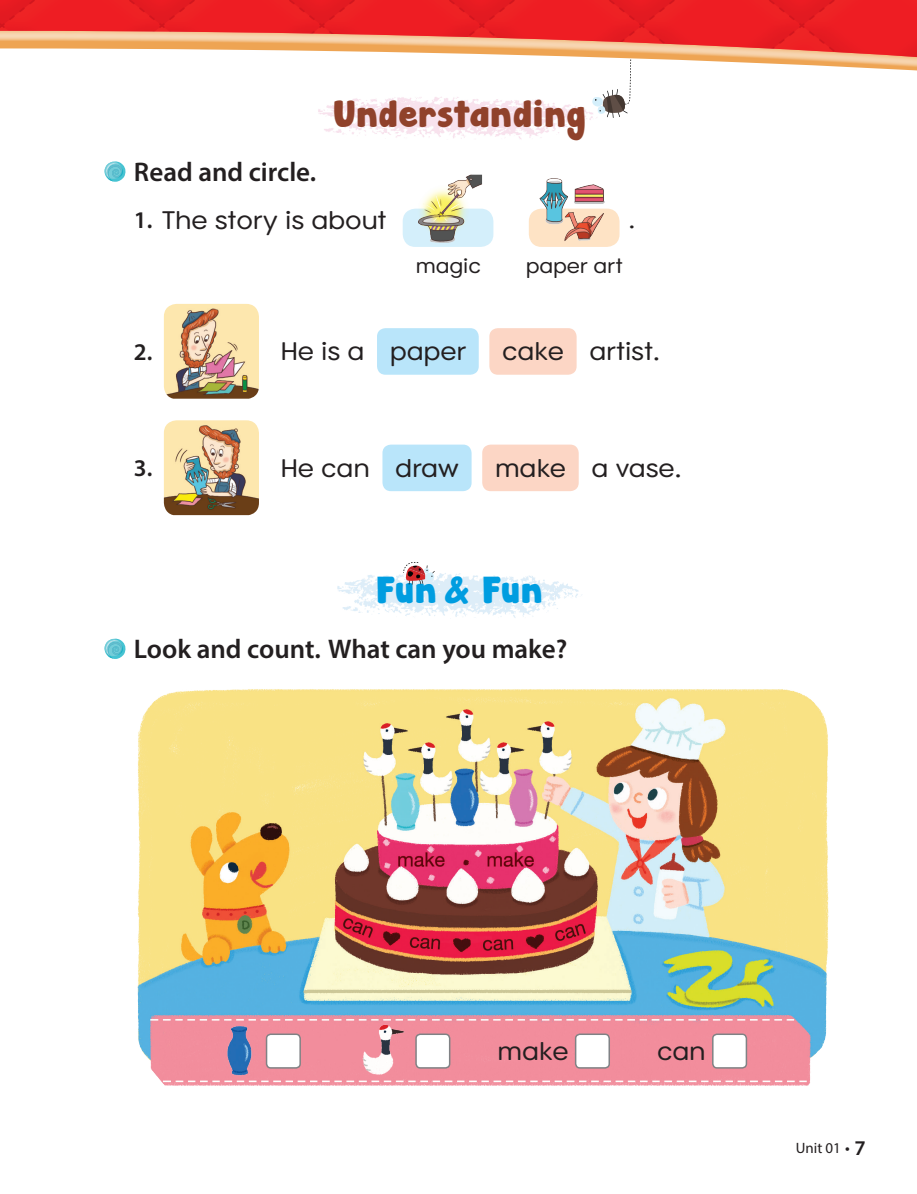
<style>
.page{position:relative;width:917px;height:1194px;background:#fff}
.page>*{position:absolute;margin:0;border:0;box-sizing:border-box;transform-origin:0 0}
.t1{font:33px "Janda Manatee Solid";letter-spacing:.05em;color:#90422b;scale:1.1 1}
.t2{font:33px "Janda Manatee Solid";letter-spacing:.03em;color:#009de0;scale:1.1 1}
.t3{font:600 27px "Myriad Pro";color:#231f20}
.t4{font:24px "EFUTURE4 L";color:#231f20}
.t5{font:600 24px "Myriad Pro";color:#231f20}
.t6{font:22.5px "EFUTURE4 L";color:#231f20}
.t7{font:19.5px "EFUTURE4 L";color:#231f20}
.t8{font:15px "Myriad Pro";color:#231f20}
.s1{font-family:"Myriad Pro";font-weight:600}
.s2{font-weight:600}
.s3{font-weight:600;font-size:21px}
</style>
<div class="page">
<img style="left:0;top:0;width:917px;height:20px">
<div style="left:0;top:20px;width:917px;height:234px;background:#fff;opacity:.75"></div>
<svg style="left:0;top:48px;width:917px;height:206px"></svg>
<img style="left:305px;top:89px;width:307px;height:58px">
<svg style="left:592px;top:59px;width:39px;height:59px"></svg>
<svg style="left:104px;top:160px;width:22px;height:22px"></svg>
<img style="left:164px;top:420px;width:95px;height:95px">
<img style="left:164px;top:304px;width:95px;height:94px">
<div style="left:529px;top:208px;width:90px;height:39px;background:#fee3c5;border-radius:13px"></div>
<img style="left:403px;top:168px;width:93px;height:79px">
<svg style="left:104px;top:638px;width:22px;height:21px"></svg>
<img style="left:337px;top:573px;width:245px;height:45px">
<svg style="left:403px;top:562px;width:32px;height:22px"></svg>
<img style="left:137px;top:689px;width:692px;height:397px">
<div style="left:575px;top:1034px;width:34px;height:33px;background:#fff;border-radius:4px"></div>
<div style="left:575px;top:1033px;width:35px;height:35px;border:2px solid #808285;border-radius:4px"></div>
<div style="left:712px;top:1034px;width:34px;height:33px;background:#fff;border-radius:4px"></div>
<div style="left:712px;top:1033px;width:35px;height:35px;border:2px solid #808285;border-radius:4px"></div>
<div style="left:266px;top:1034px;width:34px;height:33px;background:#fff;border-radius:4px"></div>
<div style="left:266px;top:1033px;width:35px;height:35px;border:2px solid #808285;border-radius:4px"></div>
<img style="left:205px;top:1015px;width:64px;height:64px">
<div style="left:416px;top:1034px;width:33px;height:33px;background:#fff;border-radius:4px"></div>
<div style="left:415px;top:1033px;width:35px;height:35px;border:2px solid #808285;border-radius:4px"></div>
<img style="left:348px;top:1014px;width:68px;height:70px">
<img style="left:533px;top:175px;width:81px;height:70px">
<div style="left:377px;top:328px;width:102px;height:46px;background:#b9e5fa;border-radius:9px"></div>
<div style="left:382px;top:444px;width:89px;height:47px;background:#b9e5fa;border-radius:9px"></div>
<div style="left:489px;top:328px;width:87px;height:46px;background:#fcd6c5;border-radius:9px"></div>
<div style="left:482px;top:444px;width:96px;height:47px;background:#fcd6c5;border-radius:9px"></div>
<h1 class="t1" style="left:333px;top:91px;width:230px">Understanding</h1>
<p class="t3" style="left:134px;top:154px;width:184px">Read and circle.</p>
<p class="t4" style="left:134px;top:209px;width:254px"><span class="s1">1.</span> The story is about</p>
<p class="t6" style="left:628px;top:209px;width:8px">.</p>
<p class="t7" style="left:416px;top:257px;width:66px">magic</p>
<p class="t7" style="left:526px;top:257px;width:98px">paper art</p>
<p class="t5" style="left:134px;top:336px;width:20px">2.</p>
<p class="t5" style="left:134px;top:452px;width:20px">3.</p>
<p class="t4" style="left:280px;top:340px;width:85px">He is a</p>
<p class="t4" style="left:390px;top:340px;width:78px">paper</p>
<p class="t4" style="left:502px;top:340px;width:63px">cake</p>
<p class="t4" style="left:589px;top:340px;width:72px">artist.</p>
<p class="t4" style="left:280px;top:456px;width:91px">He can</p>
<p class="t4" style="left:395px;top:456px;width:65px">draw</p>
<p class="t4" style="left:495px;top:456px;width:72px">make</p>
<p class="t4" style="left:591px;top:456px;width:92px">a vase.</p>
<h1 class="t2" style="left:377px;top:567px;width:152px">Fun &amp; Fun</h1>
<p class="t3" style="left:134px;top:631px;width:435px">Look and count. What can you make?</p>
<p class="t4" style="left:497px;top:1039px;width:72px">make</p>
<p class="t4" style="left:657px;top:1039px;width:50px">can</p>
<p class="t8" style="left:796px;top:1138px;width:71px">Unit 01 <span class="s2">•</span> <span class="s3">7</span></p>
</div>
